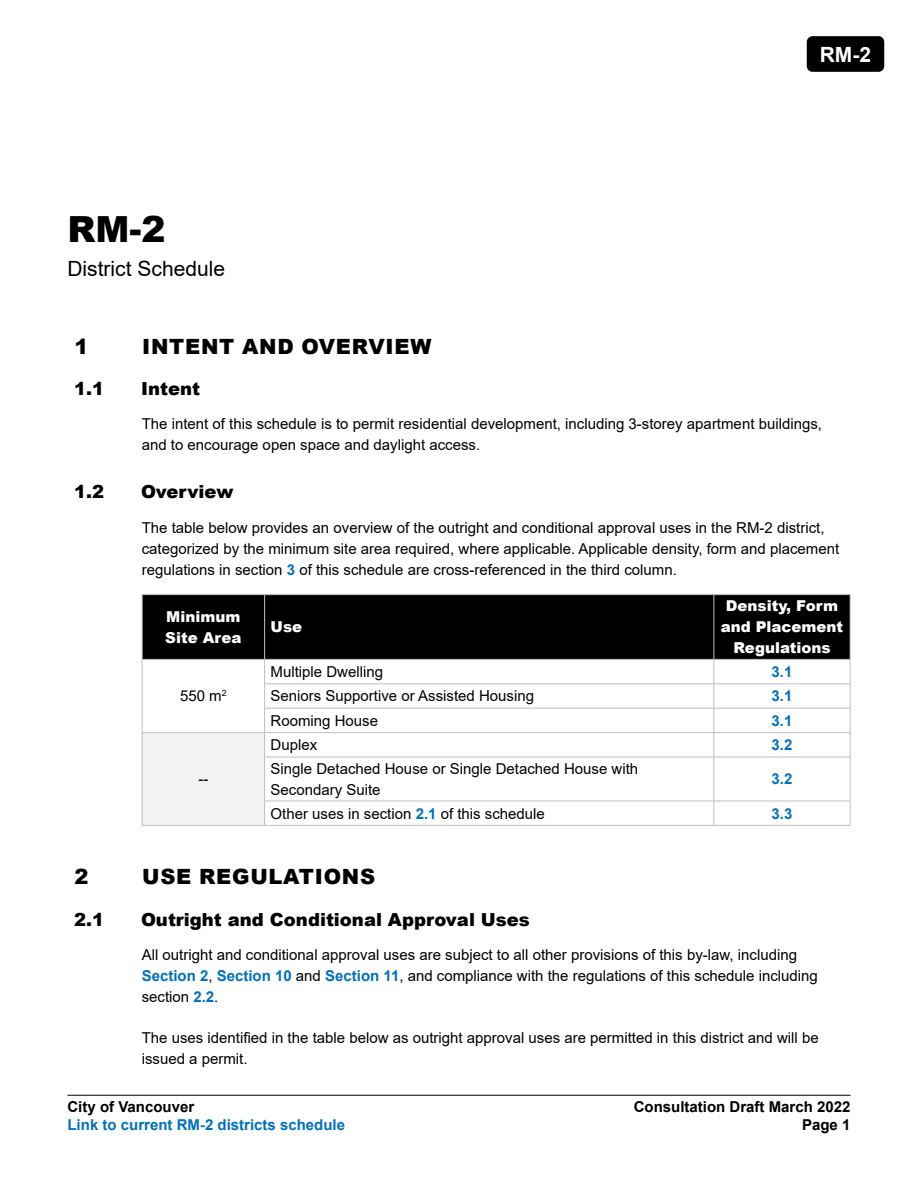
<style>
.page{position:relative;width:918px;height:1188px;background:#fff}
.page>*{position:absolute;margin:0;border:0;box-sizing:border-box;transform-origin:0 0}
.t1{font:900 36px "Arial";color:#000}
.Heading_1__1{font:900 21px "Arial";letter-spacing:.035em;color:#000}
.District_Schedule_Su{font:21px "Arial";color:#000}
.t2{font:700 21px "Arial";color:#fff}
.Heading_2__1_1{font:900 18px "Arial";color:#000}
.Body_Text_-_left_ali{font:15px/21px "Arial";color:#000}
.Table_Text_-_left_al{font:15px/21px "Arial";color:#000}
.Table_Header__White{font:900 15px/21px "Arial";color:#fff}
.TableText_-_centre_a{font:700 15px "Arial";color:#0070c0}
.t3{font:700 15px "Arial";color:#000}
.TableText_-_centre_a-2{font:15px "Arial";color:#000}
.s1{font-weight:700;color:#0070c0}
</style>
<div class="page">
<div style="left:807px;top:36px;width:77px;height:36px;background:#000;border-radius:6px"></div>
<hr style="left:68px;top:1095px;width:782px;height:1px;background:#000">
<div style="left:143px;top:595px;width:707px;height:64px;background:#000"></div>
<div style="left:142px;top:733px;width:123px;height:92px;background:#f2f2f2"></div>
<hr style="left:264px;top:708px;width:450px;height:1px;background:#bfbfbf">
<hr style="left:265px;top:732px;width:449px;height:1px;background:#bfbfbf">
<hr style="left:264px;top:757px;width:450px;height:1px;background:#bfbfbf">
<hr style="left:264px;top:801px;width:450px;height:1px;background:#bfbfbf">
<hr style="left:265px;top:825px;width:449px;height:1px;background:#bfbfbf">
<hr style="left:714px;top:683px;width:137px;height:1px;background:#bfbfbf">
<hr style="left:714px;top:708px;width:137px;height:1px;background:#bfbfbf">
<hr style="left:714px;top:732px;width:137px;height:1px;background:#bfbfbf">
<svg style="left:850px;top:660px;width:1px;height:97px"></svg>
<hr style="left:714px;top:757px;width:137px;height:1px;background:#bfbfbf">
<hr style="left:714px;top:757px;width:1px;height:44px;background:#bfbfbf">
<hr style="left:850px;top:757px;width:1px;height:44px;background:#bfbfbf">
<hr style="left:714px;top:801px;width:137px;height:1px;background:#bfbfbf">
<svg style="left:714px;top:801px;width:1px;height:24px"></svg>
<svg style="left:850px;top:801px;width:1px;height:24px"></svg>
<hr style="left:714px;top:825px;width:137px;height:1px;background:#bfbfbf">
<hr style="left:142px;top:594px;width:123px;height:1px;background:#bfbfbf">
<hr style="left:142px;top:595px;width:1px;height:64px;background:#bfbfbf">
<hr style="left:142px;top:659px;width:123px;height:1px;background:#bfbfbf">
<hr style="left:714px;top:594px;width:137px;height:1px;background:#bfbfbf">
<hr style="left:850px;top:595px;width:1px;height:64px;background:#bfbfbf">
<hr style="left:714px;top:659px;width:137px;height:1px;background:#bfbfbf">
<hr style="left:265px;top:594px;width:449px;height:1px;background:#bfbfbf">
<hr style="left:264px;top:595px;width:1px;height:64px;background:#bfbfbf">
<hr style="left:714px;top:595px;width:1px;height:64px;background:#bfbfbf">
<hr style="left:265px;top:659px;width:449px;height:1px;background:#bfbfbf">
<svg style="left:714px;top:660px;width:1px;height:97px"></svg>
<hr style="left:264px;top:683px;width:450px;height:1px;background:#bfbfbf">
<hr style="left:142px;top:732px;width:123px;height:1px;background:#bfbfbf">
<svg style="left:142px;top:660px;width:1px;height:97px"></svg>
<svg style="left:264px;top:660px;width:1px;height:97px"></svg>
<hr style="left:142px;top:757px;width:1px;height:44px;background:#bfbfbf">
<hr style="left:264px;top:757px;width:1px;height:44px;background:#bfbfbf">
<svg style="left:142px;top:801px;width:1px;height:24px"></svg>
<svg style="left:264px;top:801px;width:1px;height:24px"></svg>
<hr style="left:142px;top:825px;width:123px;height:1px;background:#bfbfbf">
<p class="t1" style="left:68px;top:203px;width:99px">RM-2</p>
<p class="District_Schedule_Su" style="left:68px;top:254px;width:159px">District Schedule</p>
<h2 class="t2" style="left:820px;top:40px;width:53px">RM-2</h2>
<h1 class="Heading_1__1" style="left:75px;top:331px;width:16px">1</h1>
<h1 class="Heading_1__1" style="left:142px;top:331px;width:291px">INTENT AND OVERVIEW</h1>
<h2 class="Heading_2__1_1" style="left:74px;top:375px;width:32px">1.1</h2>
<h2 class="Heading_2__1_1" style="left:141px;top:375px;width:61px">Intent</h2>
<p class="Body_Text_-_left_ali" style="left:142px;top:413px;width:682px">The intent of this schedule is to permit residential development, including 3-storey apartment buildings, and to encourage open space and daylight access.</p>
<h2 class="Heading_2__1_1" style="left:74px;top:479px;width:32px">1.2</h2>
<h2 class="Heading_2__1_1" style="left:141px;top:479px;width:94px">Overview</h2>
<p class="Body_Text_-_left_ali" style="left:142px;top:517px;width:699px">The table below provides an overview of the outright and conditional approval uses in the RM-2 district, categorized by the minimum site area required, where applicable. Applicable density, form and placement regulations in section <span class="s1">3</span> of this schedule are cross-referenced in the third column.</p>
<p class="Table_Header__White" style="left:165px;top:606px;width:78px">Minimum<br>Site Area</p>
<p class="Table_Header__White" style="left:271px;top:616px;width:33px">Use</p>
<p class="Table_Header__White" style="left:721px;top:595px;width:124px;text-align:center">Density, Form and Placement<br>Regulations</p>
<p class="TableText_-_centre_a-2" style="left:180px;top:686px;width:48px">550 m<sup>2</sup></p>
<p class="TableText_-_centre_a-2" style="left:198px;top:769px;width:11px">--</p>
<p class="Table_Text_-_left_al" style="left:271px;top:661px;width:114px">Multiple Dwelling</p>
<p class="TableText_-_centre_a" style="left:772px;top:661px;width:22px">3.1</p>
<p class="Table_Text_-_left_al" style="left:271px;top:686px;width:265px">Seniors Supportive or Assisted Housing</p>
<p class="TableText_-_centre_a" style="left:772px;top:686px;width:22px">3.1</p>
<p class="Table_Text_-_left_al" style="left:271px;top:710px;width:109px">Rooming House</p>
<p class="TableText_-_centre_a" style="left:772px;top:710px;width:22px">3.1</p>
<p class="Table_Text_-_left_al" style="left:271px;top:734px;width:48px">Duplex</p>
<p class="TableText_-_centre_a" style="left:772px;top:734px;width:22px">3.2</p>
<p class="Table_Text_-_left_al" style="left:271px;top:758px;width:369px">Single Detached House or Single Detached House with<br>Secondary Suite</p>
<p class="TableText_-_centre_a" style="left:772px;top:769px;width:22px">3.2</p>
<p class="Table_Text_-_left_al" style="left:271px;top:803px;width:276px">Other uses in section <span class="s1">2.1</span> of this schedule</p>
<p class="TableText_-_centre_a" style="left:772px;top:803px;width:22px">3.3</p>
<h1 class="Heading_1__1" style="left:75px;top:862px;width:16px">2</h1>
<h1 class="Heading_1__1" style="left:142px;top:862px;width:235px">USE REGULATIONS</h1>
<h2 class="Heading_2__1_1" style="left:74px;top:906px;width:32px">2.1</h2>
<h2 class="Heading_2__1_1" style="left:141px;top:906px;width:390px">Outright and Conditional Approval Uses</h2>
<p class="Body_Text_-_left_ali" style="left:142px;top:944px;width:678px">All outright and conditional approval uses are subject to all other provisions of this by-law, including<br><span class="s1">Section 2</span>, <span class="s1">Section 10</span> and <span class="s1">Section 11</span>, and compliance with the regulations of this schedule including section <span class="s1">2.2</span>.</p>
<p class="Body_Text_-_left_ali" style="left:142px;top:1027px;width:678px">The uses identified in the table below as outright approval uses are permitted in this district and will be issued a permit.</p>
<p class="t3" style="left:68px;top:1096px;width:128px">City of Vancouver</p>
<p class="t3" style="left:634px;top:1096px;width:218px">Consultation Draft March 2022</p>
<p class="TableText_-_centre_a" style="left:68px;top:1114px;width:279px">Link to current RM-2 districts schedule</p>
<p class="t3" style="left:802px;top:1114px;width:50px">Page 1</p>
</div>
